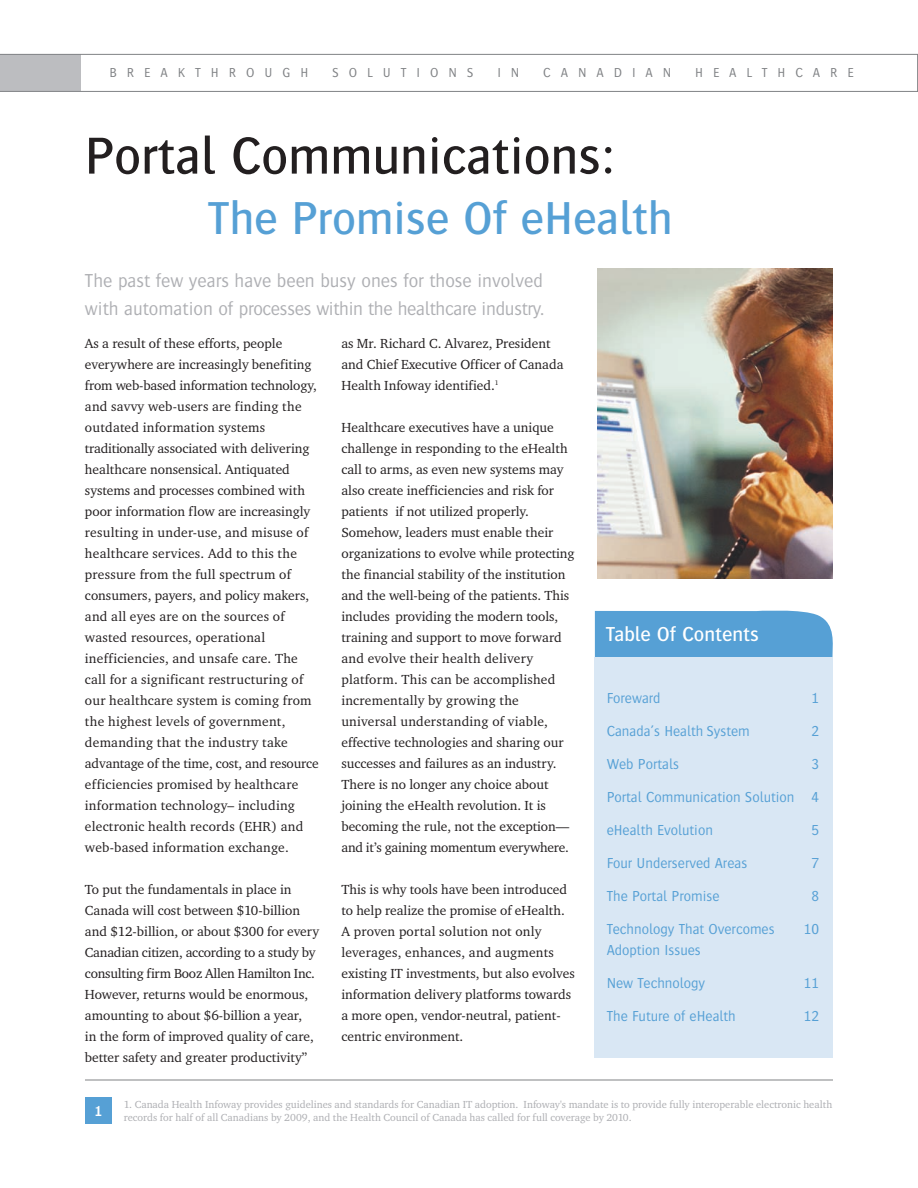
<style>
.page{position:relative;width:918px;height:1188px;background:#fff}
.page>*{position:absolute;margin:0;border:0;box-sizing:border-box;transform-origin:0 0}
.t1{font:500 54px "Bosis For Agfa";color:#231f20}
.t2{font:500 48px "Bosis For Agfa";color:#56a0d5}
.t3{font:500 21px "Bosis For Agfa";color:#fff}
.t4{font:300 19.5px/28.5px "Bosis For Agfa";color:#aeafb3}
.t5{font:300 15px "Bosis For Agfa";color:#56a0d5}
.t6{font:600 15px "Bosis For Agfa";color:#fff}
.t7{font:13.5px/21px "Charter ITC For Agfa";color:#231f20}
.t8{font:300 13.5px "Bosis For Agfa";letter-spacing:.74em;color:#808285}
.t9{font:10.5px/12.6px "Charter ITC For Agfa";color:#aeafb3}
</style>
<div class="page">
<div style="left:85px;top:1097px;width:27px;height:27px;background:#56a0d5"></div>
<hr style="left:85px;top:1080px;width:748px;height:1px;background:#808285">
<div style="left:595px;top:610px;width:238px;height:47px;background:#56a0d5"></div>
<div style="left:595px;top:657px;width:238px;height:401px;background:#d9e7f4"></div>
<svg style="left:0;top:54px;width:918px;height:38px"></svg>
<img style="left:598px;top:269px;width:235px;height:309px">
<p class="t8" style="left:109px;top:65px;width:200px">BREAKTHROUGH</p>
<p class="t8" style="left:332px;top:65px;width:143px">SOLUTIONS</p>
<p class="t8" style="left:497px;top:65px;width:24px">I N</p>
<p class="t8" style="left:543px;top:65px;width:130px">CANADIAN</p>
<p class="t8" style="left:695px;top:65px;width:160px">HEALTHCARE</p>
<h1 class="t1" style="left:85px;top:136px;width:531px">Portal Communications:</h1>
<h2 class="t2" style="left:208px;top:200px;width:466px">The Promise Of eHealth</h2>
<h3 class="t4" style="left:85px;top:266px;width:460px">The past few years have been busy ones for those involved with automation of processes within the healthcare industry.</h3>
<p class="t7" style="left:85px;top:333px;width:235px">As a result of these efforts, people everywhere are increasingly benefiting from web-based information technology, and savvy web-users are finding the outdated information systems traditionally associated with delivering healthcare nonsensical. Antiquated systems and processes combined with poor information flow are increasingly resulting in under-use, and misuse of healthcare services. Add to this the pressure from the full spectrum of consumers, payers, and policy makers, and all eyes are on the sources of wasted resources, operational inefficiencies, and unsafe care. The call for a significant restructuring of our healthcare system is coming from the highest levels of government, demanding that the industry take advantage of the time, cost, and resource efficiencies promised by healthcare information technology– including electronic health records (EHR) and web-based information exchange.</p>
<p class="t7" style="left:85px;top:879px;width:236px">To put the fundamentals in place in Canada will cost between $10-billion and $12-billion, or about $300 for every Canadian citizen, according to a study by consulting firm Booz Allen Hamilton Inc.<br>However, returns would be enormous, amounting to about $6-billion a year,<br>in the form of improved quality of care, better safety and greater productivity”</p>
<p class="t7" style="left:341px;top:333px;width:224px">as Mr. Richard C. Alvarez, President and Chief Executive Officer of Canada<br>Health Infoway identified.<sup>1</sup></p>
<p class="t7" style="left:341px;top:417px;width:235px">Healthcare executives have a unique challenge in responding to the eHealth call to arms, as even new systems may also create inefficiencies and risk for patients if not utilized properly.<br>Somehow, leaders must enable their organizations to evolve while protecting the financial stability of the institution and the well-being of the patients. This includes providing the modern tools, training and support to move forward and evolve their health delivery platform. This can be accomplished incrementally by growing the universal understanding of viable, effective technologies and sharing our successes and failures as an industry.<br>There is no longer any choice about joining the eHealth revolution. It is becoming the rule, not the exception— and it’s gaining momentum everywhere.</p>
<p class="t7" style="left:341px;top:879px;width:235px">This is why tools have been introduced to help realize the promise of eHealth.<br>A proven portal solution not only leverages, enhances, and augments existing IT investments, but also evolves information delivery platforms towards a more open, vendor-neutral, patient&shy;centric environment.</p>
<h3 class="t3" style="left:606px;top:627px;width:154px">Table Of Contents</h3>
<p class="t5" style="left:607px;top:689px;width:55px">Foreward</p>
<p class="t5" style="left:812px;top:689px;width:9px">1</p>
<p class="t5" style="left:607px;top:722px;width:145px">Canada’s Health System</p>
<p class="t5" style="left:812px;top:722px;width:9px">2</p>
<p class="t5" style="left:607px;top:755px;width:74px">Web Portals</p>
<p class="t5" style="left:812px;top:755px;width:9px">3</p>
<p class="t5" style="left:607px;top:788px;width:214px">Portal Communication Solution 4</p>
<p class="t5" style="left:607px;top:821px;width:108px">eHealth Evolution</p>
<p class="t5" style="left:812px;top:821px;width:9px">5</p>
<p class="t5" style="left:607px;top:854px;width:142px">Four Underserved Areas</p>
<p class="t5" style="left:812px;top:854px;width:9px">7</p>
<p class="t5" style="left:607px;top:887px;width:114px">The Portal Promise</p>
<p class="t5" style="left:812px;top:887px;width:9px">8</p>
<p class="t5" style="left:607px;top:920px;width:170px">Technology That Overcomes</p>
<p class="t5" style="left:804px;top:920px;width:17px">10</p>
<p class="t5" style="left:607px;top:941px;width:96px">Adoption Issues</p>
<p class="t5" style="left:607px;top:974px;width:100px">New Technology</p>
<p class="t5" style="left:804px;top:974px;width:17px">11</p>
<p class="t5" style="left:607px;top:1007px;width:131px">The Future of eHealth</p>
<p class="t5" style="left:804px;top:1007px;width:17px">12</p>
<p class="t6" style="left:94px;top:1102px;width:10px">1</p>
<p class="t9" style="left:124px;top:1098px;width:710px">1. Canada Health Infoway provides guidelines and standards for Canadian IT adoption. Infoway's mandate is to provide fully interoperable electronic health records for half of all Canadians by 2009, and the Health Council of Canada has called for full coverage by 2010.</p>
</div>
